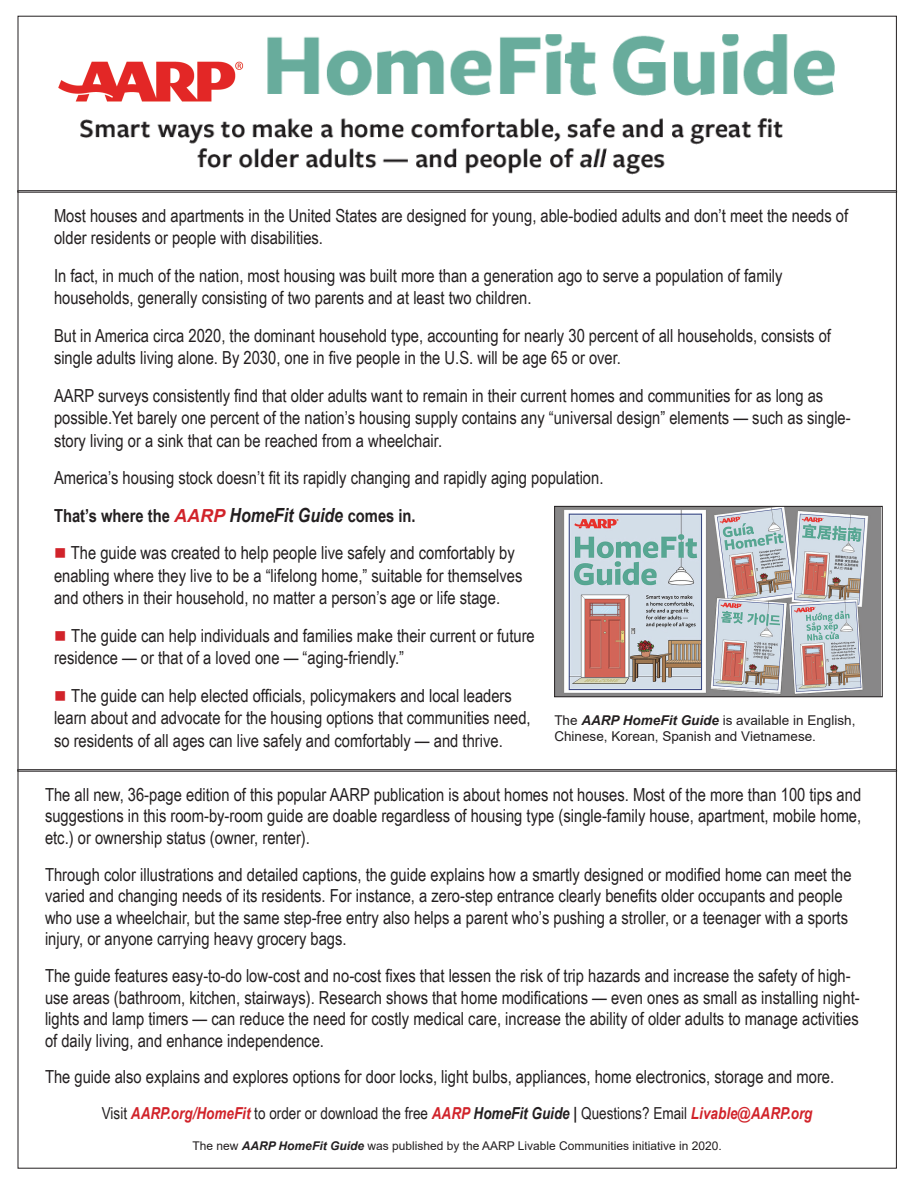
<style>
.page{position:relative;width:918px;height:1188px;background:#fff}
.page>*{position:absolute;margin:0;border:0;box-sizing:border-box;transform-origin:0 0}
.t1{font:18px/22.5px "Arial Narrow";color:#231f20}
.t2{font:16.5px "Arial Narrow";color:#231f20}
.t3{font:13.5px/16.2px "Arial";color:#231f20}
.t4{font:12px "Arial";color:#231f20}
.s1{font-weight:700}
.s2{font-family:"Arial";font-weight:700;font-style:italic;color:#d1232a}
.s3{font-weight:700;font-style:italic;font-size:19.5px}
.s4{color:#d1232a}
.s5{font-weight:700;font-style:italic}
.s6{font-weight:700;font-style:italic;color:#d1232a}
</style>
<div class="page">
<img style="left:80px;top:34px;width:755px;height:141px">
<div style="left:32px;top:27px;width:218px;height:89px;background:#fff"></div>
<img style="left:58px;top:61px;width:186px;height:41px">
<img style="left:556px;top:508px;width:324px;height:187px">
<div style="left:554px;top:506px;width:328px;height:191px;border:1px solid #231f20"></div>
<div style="left:18px;top:190px;width:879px;height:2px;border:1px solid #231f20"></div>
<p class="t1" style="left:54px;top:204px;width:796px">Most houses and apartments in the United States are designed for young, able-bodied adults and don’t meet the needs of older residents or people with disabilities.</p>
<p class="t1" style="left:54px;top:264px;width:730px">In fact, in much of the nation, most housing was built more than a generation ago to serve a population of family households, generally consisting of two parents and at least two children.</p>
<p class="t1" style="left:54px;top:324px;width:779px">But in America circa 2020, the dominant household type, accounting for nearly 30 percent of all households, consists of single adults living alone. By 2030, one in five people in the U.S. will be age 65 or over.</p>
<p class="t1" style="left:54px;top:384px;width:798px">AARP surveys consistently find that older adults want to remain in their current homes and communities for as long as possible.Yet barely one percent of the nation’s housing supply contains any “universal design” elements — such as single&shy;story living or a sink that can be reached from a wheelchair.</p>
<p class="t1" style="left:54px;top:459px;width:551px;line-height:37.5px">America’s housing stock doesn’t fit its rapidly changing and rapidly aging population.<br><span class="s1">That’s where the</span> <span class="s2">AARP</span> <span class="s3">HomeFit Guide</span> <span class="s1">comes in.</span></p>
<p class="t1" style="left:54px;top:541px;width:470px"><span class="s4">■</span> The guide was created to help people live safely and comfortably by enabling where they live to be a “lifelong home,” suitable for themselves and others in their household, no matter a person’s age or life stage.</p>
<p class="t1" style="left:54px;top:623px;width:482px"><span class="s4">■</span> The guide can help individuals and families make their current or future residence — or that of a loved one — “aging-friendly.”</p>
<p class="t1" style="left:54px;top:683px;width:478px"><span class="s4">■</span> The guide can help elected officials, policymakers and local leaders learn about and advocate for the housing options that communities need, so residents of all ages can live safely and comfortably — and thrive.</p>
<p class="t3" style="left:554px;top:712px;width:303px">The <span class="s5">AARP HomeFit Guide</span> is available in English,<br>Chinese, Korean, Spanish and Vietnamese.</p>
<p class="t1" style="left:45px;top:783px;width:818px;line-height:21.6px;text-align:justify">The all new, 36-page edition of this popular AARP publication is about homes not houses. Most of the more than 100 tips and suggestions in this room-by-room guide are doable regardless of housing type (single-family house, apartment, mobile home, etc.) or ownership status (owner, renter).</p>
<p class="t1" style="left:45px;top:863px;width:808px;line-height:21.6px">Through color illustrations and detailed captions, the guide explains how a smartly designed or modified home can meet the varied and changing needs of its residents. For instance, a zero-step entrance clearly benefits older occupants and people who use a wheelchair, but the same step-free entry also helps a parent who’s pushing a stroller, or a teenager with a sports injury, or anyone carrying heavy grocery bags.</p>
<p class="t1" style="left:45px;top:964px;width:816px;line-height:21.6px">The guide features easy-to-do low-cost and no-cost fixes that lessen the risk of trip hazards and increase the safety of high&shy;use areas (bathroom, kitchen, stairways). Research shows that home modifications — even ones as small as installing night&shy;lights and lamp timers — can reduce the need for costly medical care, increase the ability of older adults to manage activities of daily living, and enhance independence.</p>
<p class="t1" style="left:45px;top:1065px;width:791px">The guide also explains and explores options for door locks, light bulbs, appliances, home electronics, storage and more.</p>
<p class="t2" style="left:102px;top:1101px;width:712px">Visit <span class="s6">AARP.org/HomeFit</span> to order or download the free <span class="s6">AARP</span> <span class="s5">HomeFit Guide |</span> Questions? Email <span class="s6">Livable@AARP.org</span></p>
<p class="t4" style="left:192px;top:1137px;width:531px">The new <span class="s5">AARP HomeFit Guide</span> was published by the AARP Livable Communities initiative in 2020.</p>
</div>
